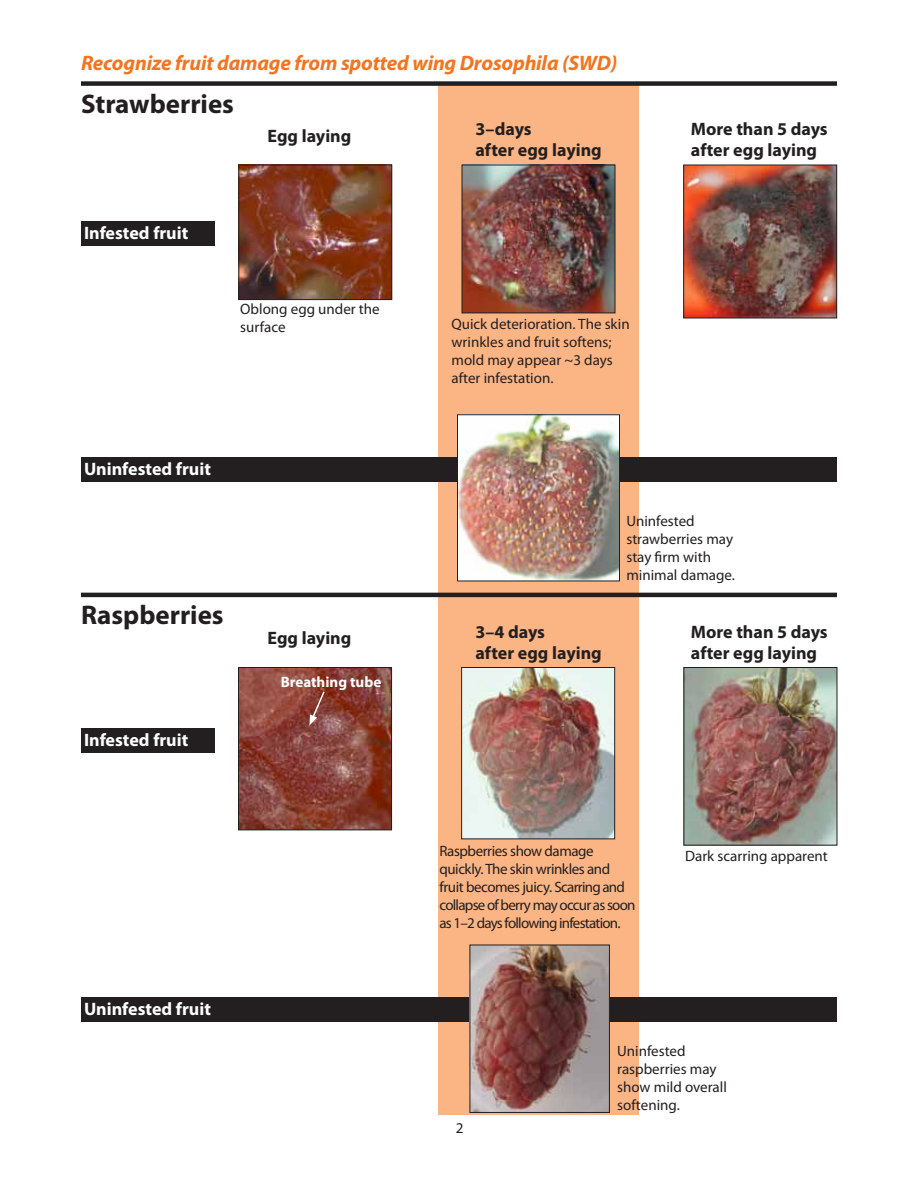
<style>
.page{position:relative;width:918px;height:1188px;background:#fff}
.page>*{position:absolute;margin:0;border:0;box-sizing:border-box;transform-origin:0 0}
.t1{font:700 27px "Myriad Pro";color:#231f20}
.t2{font:italic 700 21px "Myriad Pro";letter-spacing:-.01em;color:#f37421}
.t3{font:700 18px/21px "Myriad Pro";color:#231f20}
.t4{font:700 18px "Myriad Pro";color:#fff}
.t5{font:15px/18px "Myriad Pro";color:#231f20}
.t6{font:15px/18px "Myriad Pro";letter-spacing:-.035em;color:#231f20}
.t7{font:700 15px "Myriad Pro";color:#fff}
</style>
<div class="page">
<div style="left:438px;top:82px;width:201px;height:1033px;background:#fbb584"></div>
<div style="left:81px;top:81px;width:756px;height:5px;background:#231f20"></div>
<div style="left:81px;top:221px;width:134px;height:25px;background:#231f20"></div>
<div style="left:81px;top:728px;width:134px;height:25px;background:#231f20"></div>
<img style="left:241px;top:167px;width:149px;height:131px">
<div style="left:239px;top:165px;width:153px;height:135px;border:1px solid #231f20"></div>
<hr style="left:81px;top:593px;width:756px;height:4px;background:#231f20">
<div style="left:81px;top:458px;width:756px;height:24px;background:#231f20"></div>
<div style="left:81px;top:997px;width:756px;height:25px;background:#231f20"></div>
<img style="left:464px;top:167px;width:149px;height:144px">
<div style="left:462px;top:165px;width:153px;height:148px;border:1px solid #231f20"></div>
<img style="left:686px;top:167px;width:149px;height:149px">
<div style="left:684px;top:165px;width:153px;height:153px;border:1px solid #231f20"></div>
<img style="left:459px;top:417px;width:159px;height:162px">
<div style="left:457px;top:415px;width:163px;height:166px;border:1px solid #231f20"></div>
<img style="left:240px;top:669px;width:150px;height:159px">
<div style="left:238px;top:667px;width:154px;height:163px;border:1px solid #231f20"></div>
<img style="left:463px;top:669px;width:150px;height:168px">
<div style="left:461px;top:667px;width:154px;height:172px;border:1px solid #231f20"></div>
<img style="left:686px;top:669px;width:149px;height:174px">
<svg style="left:309px;top:690px;width:17px;height:36px"></svg>
<img style="left:472px;top:947px;width:136px;height:164px">
<div style="left:470px;top:945px;width:140px;height:168px;border:1px solid #231f20"></div>
<h2 class="t2" style="left:81px;top:49px;width:538px">Recognize fruit damage from spotted wing Drosophila (SWD)</h2>
<h1 class="t1" style="left:81px;top:89px;width:155px">Strawberries</h1>
<p class="t4" style="left:84px;top:223px;width:106px">Infested fruit</p>
<p class="t3" style="left:268px;top:125px;width:85px">Egg laying</p>
<p class="t3" style="left:475px;top:119px;width:128px">3–days<br>after egg laying</p>
<p class="t5" style="left:240px;top:301px;width:141px">Oblong egg under the surface</p>
<p class="t5" style="left:452px;top:316px;width:180px">Quick deterioration. The skin wrinkles and fruit softens; mold may appear ~3 days after infestation.</p>
<p class="t4" style="left:84px;top:459px;width:128px">Uninfested fruit</p>
<p class="t3" style="left:691px;top:119px;width:138px">More than 5 days after egg laying</p>
<h1 class="t1" style="left:81px;top:600px;width:144px">Raspberries</h1>
<p class="t4" style="left:84px;top:730px;width:106px">Infested fruit</p>
<p class="t4" style="left:84px;top:999px;width:128px">Uninfested fruit</p>
<p class="t3" style="left:268px;top:628px;width:85px">Egg laying</p>
<p class="t3" style="left:475px;top:621px;width:128px">3–4 days<br>after egg laying</p>
<p class="t7" style="left:281px;top:673px;width:102px">Breathing tube</p>
<p class="t5" style="left:626px;top:512px;width:110px">Uninfested strawberries may stay firm with minimal damage.</p>
<p class="t3" style="left:691px;top:622px;width:138px">More than 5 days after egg laying</p>
<p class="t6" style="left:440px;top:842px;width:198px">Raspberries show damage quickly. The skin wrinkles and fruit becomes juicy. Scarring and collapse of berry may occur as soon as 1–2 days following infestation.</p>
<p class="t5" style="left:685px;top:847px;width:144px">Dark scarring apparent</p>
<p class="t5" style="left:456px;top:1120px;width:9px">2</p>
<p class="t5" style="left:617px;top:1042px;width:111px">Uninfested raspberries may show mild overall softening.</p>
</div>
